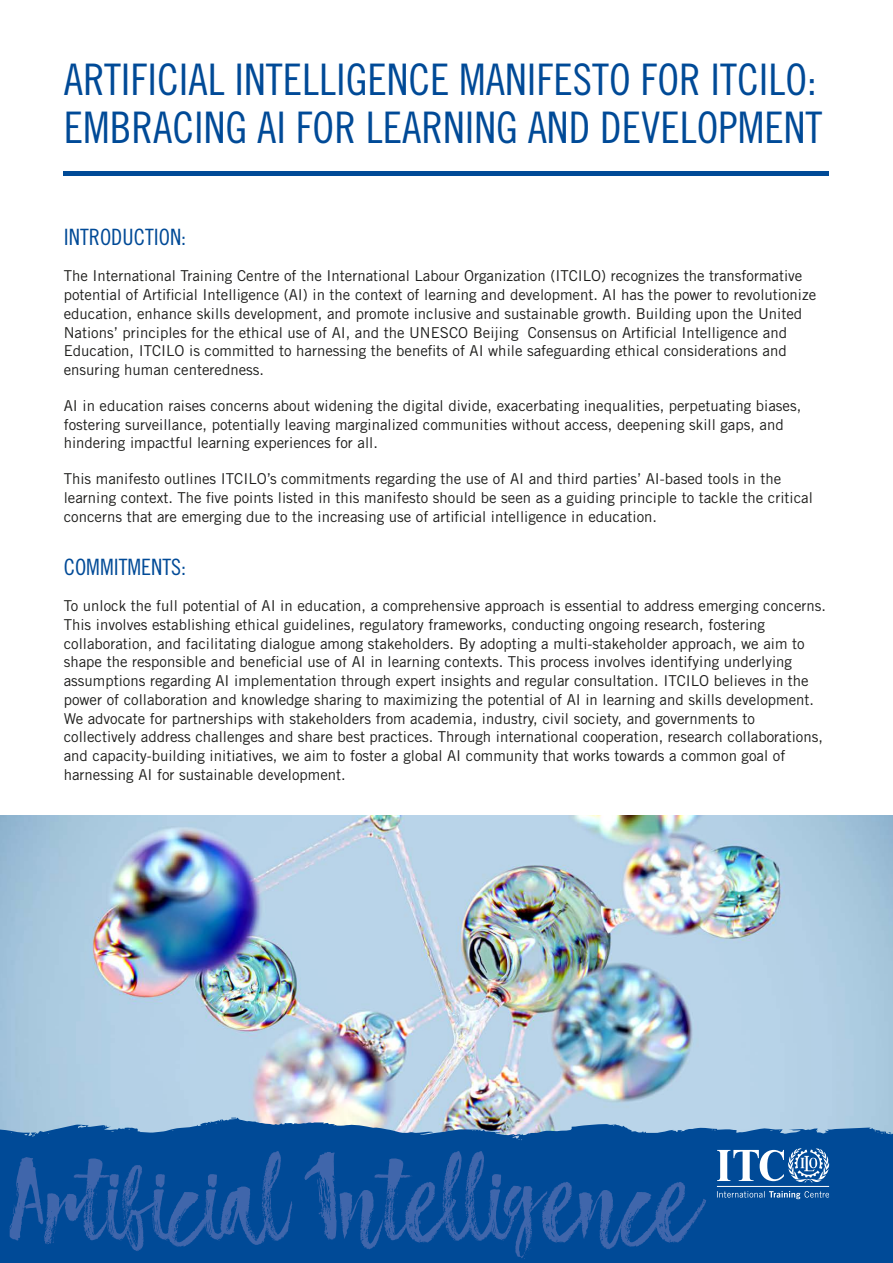
<style>
.page{position:relative;width:893px;height:1263px;background:#fff}
.page>*{position:absolute;margin:0;border:0;box-sizing:border-box;transform-origin:0 0}
.t1{font:105px "Atmosphere Script Typeface";color:#4066ab}
.t2{font:43.5px/48px "Trade Gothic LT Std Cn 18";color:#004a97}
.t3{font:22.5px "Trade Gothic LT Std Cn 18";color:#004a97}
.t4{font:15px/18.8px "Trade Gothic LT Std";color:#1d1d1b}
</style>
<div class="page">
<img style="left:0;top:815px;width:893px;height:303px">
<div style="left:0;top:1165px;width:893px;height:98px;background:#004a97"></div>
<hr style="left:64px;top:172px;width:765px;height:4px;background:#004a97">
<svg style="left:0;top:1118px;width:893px;height:81px"></svg>
<hr style="left:717px;top:1186px;width:112px;height:1px;background:#fff">
<h2 class="t2" style="left:64px;top:55px;width:760px">ARTIFICIAL INTELLIGENCE MANIFESTO FOR ITCILO:<br>EMBRACING AI FOR LEARNING AND DEVELOPMENT</h2>
<h3 class="t3" style="left:64px;top:224px;width:124px">INTRODUCTION:</h3>
<p class="t4" style="left:64px;top:266px;width:754px">The International Training Centre of the International Labour Organization (ITCILO) recognizes the transformative potential of Artificial Intelligence (AI) in the context of learning and development. AI has the power to revolutionize education, enhance skills development, and promote inclusive and sustainable growth. Building upon the United Nations’ principles for the ethical use of AI, and the UNESCO Beijing Consensus on Artificial Intelligence and Education, ITCILO is committed to harnessing the benefits of AI while safeguarding ethical considerations and ensuring human centeredness.</p>
<p class="t4" style="left:64px;top:396px;width:739px">AI in education raises concerns about widening the digital divide, exacerbating inequalities, perpetuating biases, fostering surveillance, potentially leaving marginalized communities without access, deepening skill gaps, and hindering impactful learning experiences for all.</p>
<p class="t4" style="left:64px;top:469px;width:751px">This manifesto outlines ITCILO’s commitments regarding the use of AI and third parties’ AI-based tools in the learning context. The five points listed in this manifesto should be seen as a guiding principle to tackle the critical concerns that are emerging due to the increasing use of artificial intelligence in education.</p>
<h3 class="t3" style="left:64px;top:554px;width:124px">COMMITMENTS:</h3>
<p class="t4" style="left:64px;top:596px;width:764px">To unlock the full potential of AI in education, a comprehensive approach is essential to address emerging concerns.<br>This involves establishing ethical guidelines, regulatory frameworks, conducting ongoing research, fostering collaboration, and facilitating dialogue among stakeholders. By adopting a multi-stakeholder approach, we aim to shape the responsible and beneficial use of AI in learning contexts. This process involves identifying underlying assumptions regarding AI implementation through expert insights and regular consultation. ITCILO believes in the power of collaboration and knowledge sharing to maximizing the potential of AI in learning and skills development.<br>We advocate for partnerships with stakeholders from academia, industry, civil society, and governments to collectively address challenges and share best practices. Through international cooperation, research collaborations, and capacity-building initiatives, we aim to foster a global AI community that works towards a common goal of harnessing AI for sustainable development.</p>
<h1 class="t1" style="left:10px;top:1141px;width:684px">Artificial Intelligence</h1>
</div>
